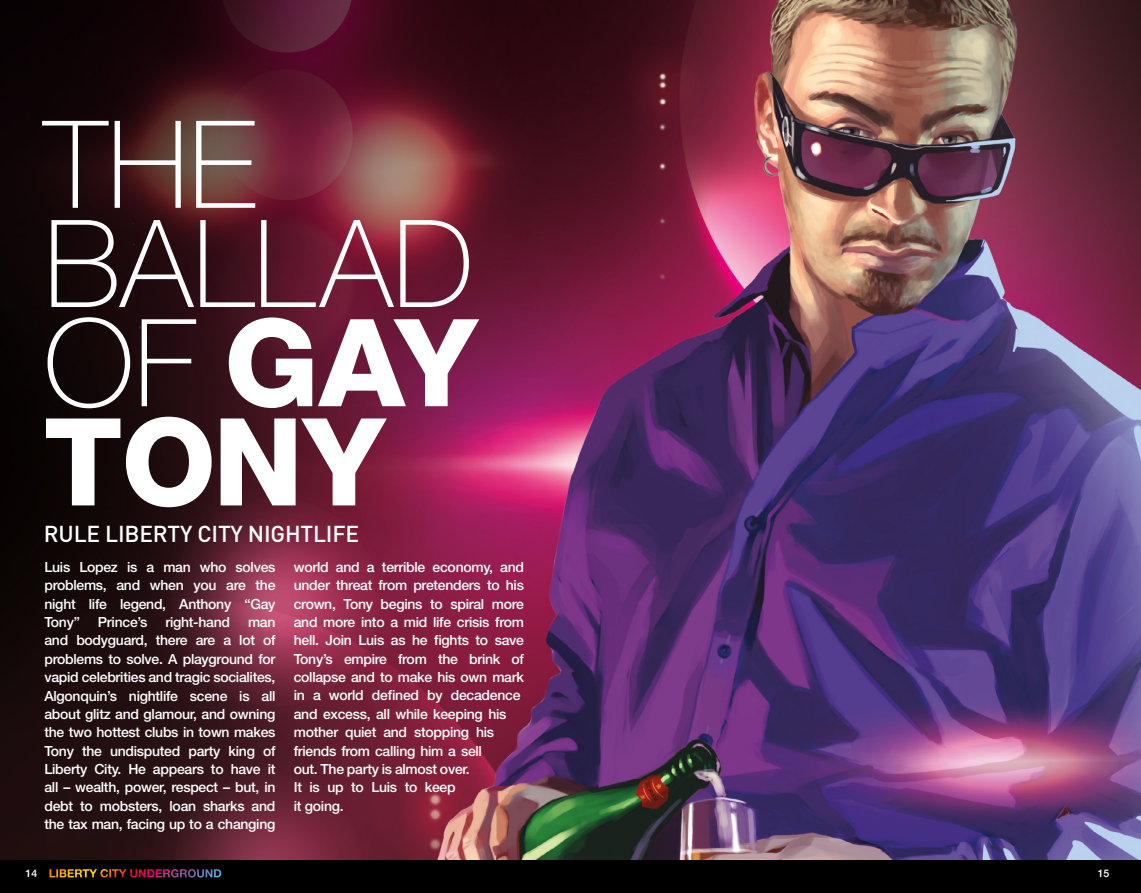
<style>
.page{position:relative;width:1141px;height:893px;background:#fff}
.page>*{position:absolute;margin:0;border:0;box-sizing:border-box;transform-origin:0 0}
.t1{font:100 121.8px/99.2px "Helvetica Neue";color:#fff}
.t2{font:500 22.75px "DIN";letter-spacing:-.01em;color:#fff}
.t3{font:500 14px/18.4px "Helvetica Neue";letter-spacing:-.02em;color:#fff;text-align:justify}
.t4{font:500 10.5px "Helvetica Neue";color:#fff}
.s1{font-weight:800}
</style>
<div class="page">
<img style="left:0;top:0;width:1141px;height:860px">
<div style="left:0;top:860px;width:1141px;height:33px;background:#000"></div>
<svg style="left:75px;top:869px;width:146px;height:8px"></svg>
<h1 class="t1" style="left:44px;top:115px;width:435px">THE<br>BALLAD<br>OF <span class="s1">GAY<br>TONY</span></h1>
<h2 class="t2" style="left:44px;top:520px;width:317px">RULE LIBERTY CITY NIGHTLIFE</h2>
<p class="t3" style="left:44px;top:558px;width:233px">Luis Lopez is a man who solves problems, and when you are the night life legend, Anthony “Gay Tony”</p>
<p class="t3" style="left:294px;top:557px;width:232px;text-align:left">world and a terrible economy, and under threat from pretenders to his crown, Tony begins to spiral more and more into a mid life crisis from hell. Join Luis as he fights to save<br>Tony’s empire from the brink of collapse and to make his own mark in a world defined by decadence and excess, all while keeping his mother quiet and stopping his friends from calling him a sell<br>out. The party is almost over.<br>It is up to Luis to keep<br>it going.</p>
<p class="t3" style="left:98px;top:613px;width:51px">Prince’s</p>
<p class="t3" style="left:165px;top:613px;width:66px">right-hand</p>
<p class="t3" style="left:44px;top:613px;width:233px;text-indent:204px">man and bodyguard, there are a lot of problems to solve. A playground for vapid celebrities and tragic socialites, Algonquin’s nightlife scene is all about glitz and glamour, and owning the two hottest clubs in town makes Tony the undisputed party king of Liberty City. He appears to have it all – wealth, power, respect – but, in debt to mobsters, loan sharks and the tax man, facing up to a changing</p>
<p class="t4" style="left:26px;top:867px;width:13px">14</p>
<p class="t4" style="left:1098px;top:867px;width:13px">15</p>
</div>
